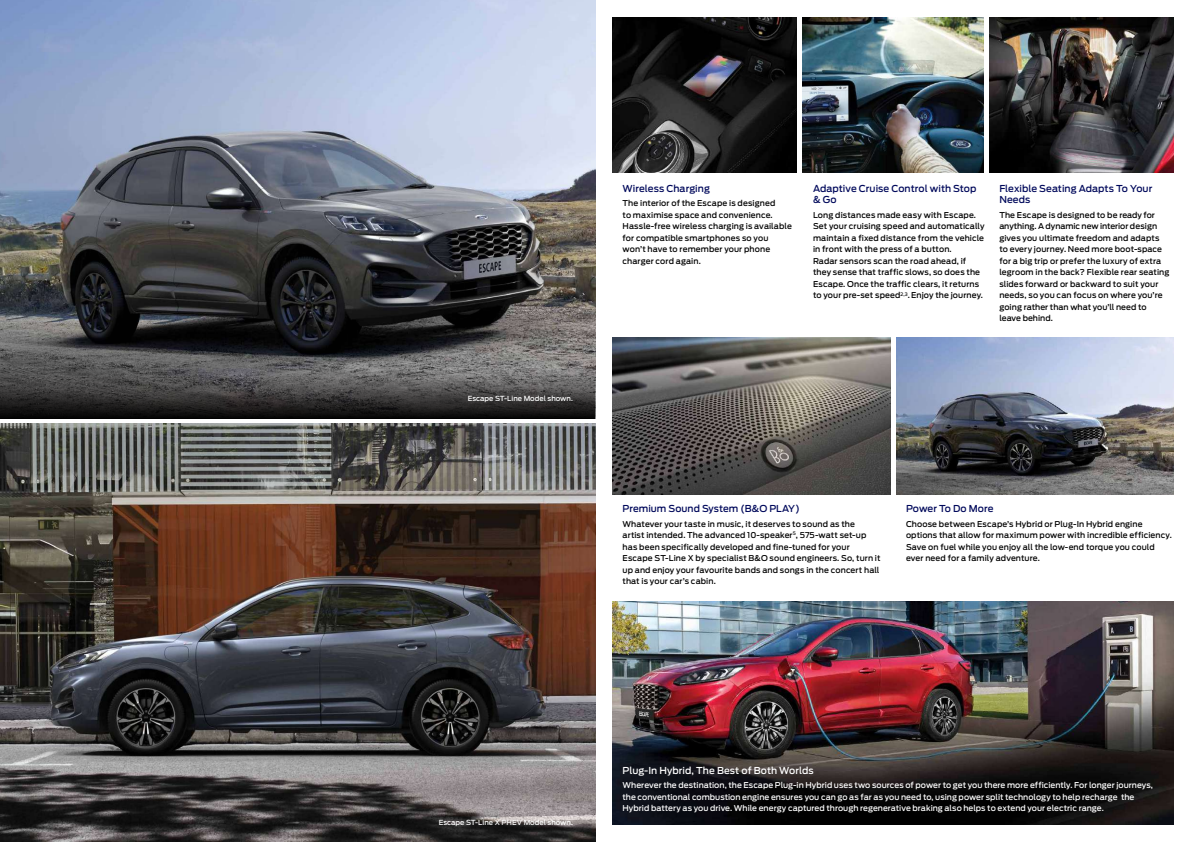
<style>
.page{position:relative;width:1191px;height:842px;background:#fff}
.page>*{position:absolute;margin:0;border:0;box-sizing:border-box;transform-origin:0 0}
.t1{font:500 9.5px/11.5px "Ford Antenna";letter-spacing:.005em;color:#00095b}
.t2{font:500 9.5px "Ford Antenna";letter-spacing:.005em;color:#fff}
.t3{font:500 8px/11.5px "Ford Antenna";letter-spacing:.01em;color:#000}
.t4{font:500 8px/11.5px "Ford Antenna";color:#fff}
.t5{font:500 7px "Ford Antenna";color:#fff}
</style>
<div class="page">
<img style="left:0;top:0;width:595px;height:418px">
<img style="left:0;top:424px;width:595px;height:418px">
<svg style="left:0;top:366px;width:594px;height:52px"></svg>
<img style="left:612px;top:601px;width:562px;height:224px">
<img style="left:612px;top:337px;width:278px;height:157px">
<img style="left:802px;top:17px;width:182px;height:156px">
<img style="left:989px;top:17px;width:185px;height:156px">
<img style="left:896px;top:337px;width:278px;height:157px">
<img style="left:612px;top:17px;width:185px;height:156px">
<p class="t5" style="left:468px;top:392px;width:107px">Escape ST-Line Model shown.</p>
<p class="t1" style="left:622px;top:182px;width:89px">Wireless Charging</p>
<p class="t3" style="left:622px;top:197px;width:171px">The interior of the Escape is designed<br>to maximise space and convenience.<br>Hassle-free wireless charging is available for compatible smartphones so you won’t have to remember your phone charger cord again.</p>
<p class="t1" style="left:813px;top:182px;width:165px">Adaptive Cruise Control with Stop &amp; Go</p>
<p class="t3" style="left:813px;top:208px;width:173px">Long distances made easy with Escape.<br>Set your cruising speed and automatically maintain a fixed distance from the vehicle in front with the press of a button.<br>Radar sensors scan the road ahead, if they sense that traffic slows, so does the Escape. Once the traffic clears, it returns to your pre-set speed<sup>2,3</sup>.Enjoy the journey.</p>
<p class="t1" style="left:999px;top:182px;width:154px">Flexible Seating Adapts To Your<br>Needs</p>
<p class="t3" style="left:999px;top:208px;width:172px">The Escape is designed to be ready for anything. A dynamic new interior design gives you ultimate freedom and adapts to every journey. Need more boot-space for a big trip or prefer the luxury of extra legroom in the back? Flexible rear seating slides forward or backward to suit your needs, so you can focus on where you’re going rather than what you’ll need to leave behind.</p>
<p class="t1" style="left:622px;top:502px;width:179px">Premium Sound System (B&amp;O PLAY)</p>
<p class="t3" style="left:622px;top:517px;width:259px">Whatever your taste in music, it deserves to sound as the<br>artist intended. The advanced 10-speaker<sup>5</sup>, 575-watt set-up has been specifically developed and fine-tuned for your Escape ST-Line X by specialist B&amp;O sound engineers. So, turn it up and enjoy your favourite bands and songs in the concert hall that is your car’s cabin.</p>
<p class="t1" style="left:906px;top:502px;width:89px">Power To Do More</p>
<p class="t3" style="left:906px;top:517px;width:267px">Choose between Escape’s Hybrid or Plug-In Hybrid engine options that allow for maximum power with incredible efficiency.<br>Save on fuel while you enjoy all the low-end torque you could ever need for a family adventure.</p>
<p class="t5" style="left:439px;top:816px;width:136px">Escape ST-Line X PHEV Model shown.</p>
<p class="t2" style="left:622px;top:762px;width:193px">Plug-In Hybrid, The Best of Both Worlds</p>
<p class="t4" style="left:622px;top:779px;width:532px">Wherever the destination, the Escape Plug-in Hybrid uses two sources of power to get you there more efficiently. For longer journeys, the conventional combustion engine ensures you can go as far as you need to, using power split technology to help recharge the<br>Hybrid battery as you drive. While energy captured through regenerative braking also helps to extend your electric range.</p>
</div>
